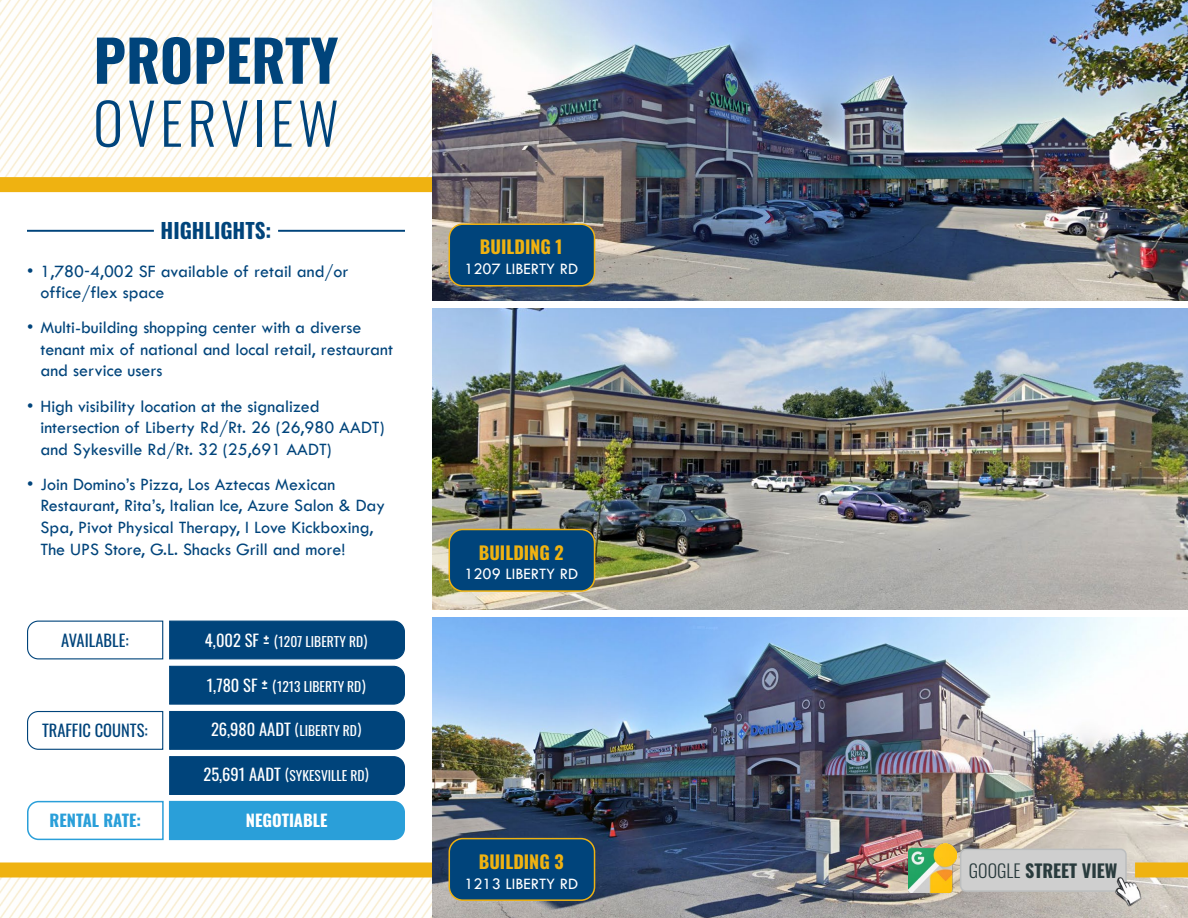
<style>
.page{position:relative;width:1188px;height:918px;background:#fff}
.page>*{position:absolute;margin:0;border:0;box-sizing:border-box;transform-origin:0 0}
.t1{font:700 57px "Oswald";color:#00447b}
.t2{font:300 57px "Oswald";letter-spacing:.08em;color:#00447b}
.t3{font:700 21px "Oswald";color:#00447b}
.t4{font:18px/21.6px "Tw Cen";color:#00447b}
.t5{font:700 18px "Oswald";color:#efb211}
.t6{font:700 18px "Oswald";color:#293b3d}
.t7{font:16.5px "Tw Cen";color:#fff}
.t8{font:16.5px "Oswald";color:#00447b}
.t9{font:16.5px "Oswald";color:#fff}
.t10{font:700 16.5px "Oswald";color:#2a9fd9}
.t11{font:700 16.5px "Oswald";color:#fff}
.t12{font:13.5px "Oswald";color:#fff}
.s1{font-size:16.5px}
.s2{font-family:"Tw Cen";font-size:18px}
.s3{font-size:13.5px}
.s4{font-weight:300}
</style>
<div class="page">
<img style="left:0;top:0;width:432px;height:918px">
<div style="left:0;top:186px;width:1188px;height:684px;background:#fff"></div>
<div style="left:0;top:177px;width:432px;height:15px;background:#efb211"></div>
<img style="left:432px;top:0;width:756px;height:301px">
<div style="left:0;top:862px;width:432px;height:16px;background:#efb211"></div>
<hr style="left:278px;top:230px;width:127px;height:2px;background:#00447b">
<hr style="left:27px;top:230px;width:127px;height:2px;background:#00447b">
<img style="left:432px;top:617px;width:756px;height:301px">
<div style="left:1135px;top:862px;width:53px;height:16px;background:#efb211"></div>
<img style="left:908px;top:844px;width:49px;height:48px">
<div style="left:961px;top:849px;width:165px;height:42px;background:#cfcfcf;border-radius:5px"></div>
<div style="left:960px;top:849px;width:167px;height:43px;border:2px solid #bcbebf;border-radius:5px"></div>
<img style="left:1115px;top:877px;width:27px;height:29px">
<img style="left:432px;top:308px;width:756px;height:301px">
<div style="left:449px;top:224px;width:146px;height:62px;background:#00447b;border-radius:14px"></div>
<div style="left:449px;top:223px;width:146px;height:64px;border:2px solid #efb211;border-radius:14px"></div>
<div style="left:449px;top:839px;width:146px;height:61px;background:#00447b;border-radius:14px"></div>
<div style="left:449px;top:838px;width:146px;height:63px;border:2px solid #efb211;border-radius:14px"></div>
<div style="left:449px;top:530px;width:146px;height:61px;background:#00447b;border-radius:14px"></div>
<div style="left:449px;top:529px;width:146px;height:63px;border:2px solid #efb211;border-radius:14px"></div>
<svg style="left:27px;top:620px;width:378px;height:130px"></svg>
<svg style="left:27px;top:756px;width:378px;height:85px"></svg>
<p class="t1" style="left:94px;top:31px;width:246px">PROPERTY</p>
<p class="t2" style="left:93px;top:73px;width:247px">OVERVIEW</p>
<p class="t3" style="left:161px;top:220px;width:112px">HIGHLIGHTS:</p>
<p class="t4" style="left:40px;top:260px;width:310px;text-indent:-14px">• 1,780-4,002 SF available of retail and/or office/flex space</p>
<p class="t4" style="left:40px;top:317px;width:354px;text-indent:-14px">• Multi-building shopping center with a diverse tenant mix of national and local retail, restaurant and service users</p>
<p class="t4" style="left:40px;top:395px;width:346px;text-indent:-14px">• High visibility location at the signalized intersection of Liberty Rd/Rt. 26 (26,980 AADT) and Sykesville Rd/Rt. 32 (25,691 AADT)</p>
<p class="t4" style="left:40px;top:473px;width:346px;text-indent:-14px">• Join Domino’s Pizza, Los Aztecas Mexican Restaurant, Rita’s, Italian Ice, Azure Salon &amp; Day Spa, Pivot Physical Therapy, I Love Kickboxing, The UPS Store, G.L. Shacks Grill and more!</p>
<p class="t8" style="left:61px;top:625px;width:69px">AVAILABLE:</p>
<p class="t12" style="left:205px;top:630px;width:165px"><span class="s1">4,002 SF</span> <sup>±</sup> <span class="s2">(</span>1207 LIBERTY RD<span class="s2">)</span></p>
<p class="t12" style="left:207px;top:675px;width:161px"><span class="s1">1,780 SF</span> <sup>±</sup> <span class="s2">(</span>1213 LIBERTY RD<span class="s2">)</span></p>
<p class="t8" style="left:42px;top:716px;width:107px">TRAFFIC COUNTS:</p>
<p class="t9" style="left:211px;top:714px;width:152px">26,980 AADT <span class="s2">(</span><span class="s3">LIBERTY RD</span><span class="s2">)</span></p>
<p class="t12" style="left:203px;top:763px;width:168px"><span class="s1">25,691 AADT</span> <span class="s2">(</span>SYKESVILLE RD<span class="s2">)</span></p>
<p class="t10" style="left:50px;top:812px;width:93px">RENTAL RATE:</p>
<p class="t11" style="left:246px;top:812px;width:83px">NEGOTIABLE</p>
<p class="t5" style="left:480px;top:238px;width:84px">BUILDING 1</p>
<p class="t7" style="left:464px;top:259px;width:115px">1207 LIBERTY RD</p>
<p class="t5" style="left:479px;top:543px;width:86px">BUILDING 2</p>
<p class="t7" style="left:464px;top:564px;width:115px">1209 LIBERTY RD</p>
<p class="t5" style="left:479px;top:852px;width:86px">BUILDING 3</p>
<p class="t7" style="left:464px;top:873px;width:115px">1213 LIBERTY RD</p>
<p class="t6" style="left:969px;top:861px;width:150px"><span class="s4">GOOGLE</span> STREET VIEW</p>
</div>
